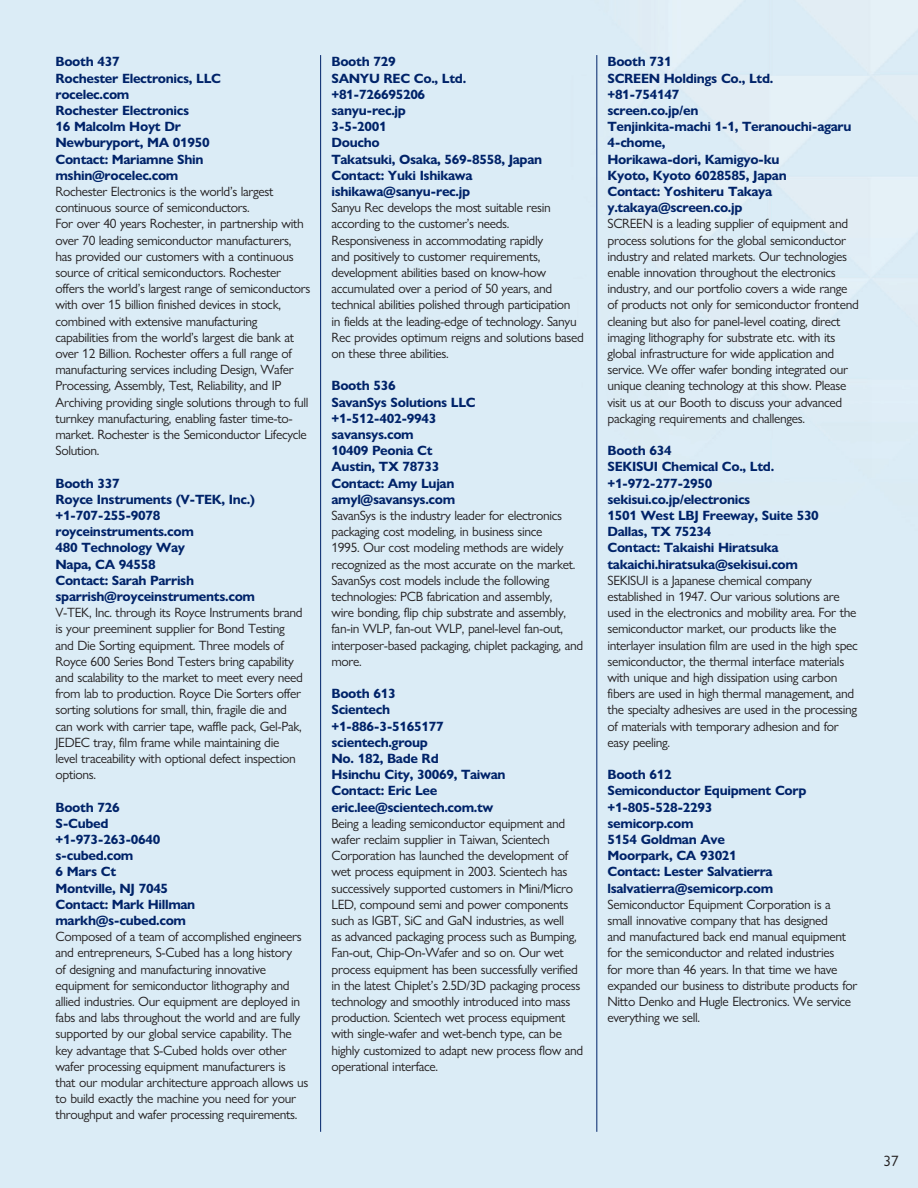
<style>
.page{position:relative;width:918px;height:1188px;background:#fff}
.page>*{position:absolute;margin:0;border:0;box-sizing:border-box;transform-origin:0 0}
.t1{font:15px "Gill Sans Nova";color:#231f20}
.t2{font:13.5px/16.2px "Gill Sans Nova";letter-spacing:-.025em;color:#231f20}
.t3{font:700 13.5px/16.2px "Gill Sans Nova";letter-spacing:-.025em;color:#002369}
</style>
<div class="page">
<hr style="left:320px;top:55px;width:1px;height:1077px;background:#002369">
<hr style="left:596px;top:55px;width:1px;height:1077px;background:#002369">
<p class="t3" style="left:56px;top:54px;width:66px">Booth 437</p>
<p class="t3" style="left:56px;top:70px;width:167px">Rochester Electronics, LLC</p>
<p class="t3" style="left:56px;top:86px;width:75px">rocelec.com</p>
<p class="t3" style="left:56px;top:102px;width:135px">Rochester Electronics</p>
<p class="t3" style="left:56px;top:118px;width:127px">16 Malcolm Hoyt Dr</p>
<p class="t3" style="left:56px;top:135px;width:156px">Newburyport, MA 01950</p>
<p class="t3" style="left:56px;top:151px;width:150px">Contact: Mariamne Shin</p>
<p class="t3" style="left:56px;top:167px;width:124px">mshin@rocelec.com</p>
<p class="t2" style="left:56px;top:183px;width:220px">Rochester Electronics is the world’s largest continuous source of semiconductors.</p>
<p class="t2" style="left:56px;top:216px;width:257px">For over 40 years Rochester, in partnership with over 70 leading semiconductor manufacturers, has provided our customers with a continuous source of critical semiconductors. Rochester offers the world’s largest range of semiconductors with over 15 billion finished devices in stock, combined with extensive manufacturing capabilities from the world’s largest die bank at over 12 Billion. Rochester offers a full range of manufacturing services including Design, Wafer Processing, Assembly, Test, Reliability, and IP Archiving providing single solutions through to full turnkey manufacturing, enabling faster time-to&shy;market. Rochester is the Semiconductor Lifecycle Solution.</p>
<p class="t3" style="left:56px;top:475px;width:66px">Booth 337</p>
<p class="t3" style="left:56px;top:491px;width:201px">Royce Instruments (V-TEK, Inc.)</p>
<p class="t3" style="left:56px;top:507px;width:106px">+1-707-255-9078</p>
<p class="t3" style="left:56px;top:523px;width:140px">royceinstruments.com</p>
<p class="t3" style="left:56px;top:540px;width:131px">480 Technology Way</p>
<p class="t3" style="left:56px;top:556px;width:102px">Napa, CA 94558</p>
<p class="t3" style="left:56px;top:572px;width:140px">Contact: Sarah Parrish</p>
<p class="t3" style="left:56px;top:588px;width:201px">sparrish@royceinstruments.com</p>
<p class="t2" style="left:56px;top:604px;width:249px">V-TEK, Inc. through its Royce Instruments brand is your preeminent supplier for Bond Testing and Die Sorting equipment. Three models of Royce 600 Series Bond Testers bring capability and scalability to the market to meet every need from lab to production. Royce Die Sorters offer sorting solutions for small, thin, fragile die and can work with carrier tape, waffle pack, Gel-Pak, JEDEC tray, film frame while maintaining die level traceability with optional defect inspection options.</p>
<p class="t3" style="left:56px;top:799px;width:66px">Booth 726</p>
<p class="t3" style="left:56px;top:815px;width:55px">S-Cubed</p>
<p class="t3" style="left:56px;top:831px;width:106px">+1-973-263-0640</p>
<p class="t3" style="left:56px;top:847px;width:79px">s-cubed.com</p>
<p class="t3" style="left:56px;top:864px;width:62px">6 Mars Ct</p>
<p class="t3" style="left:56px;top:880px;width:114px">Montville, NJ 7045</p>
<p class="t3" style="left:56px;top:896px;width:141px">Contact: Mark Hillman</p>
<p class="t3" style="left:56px;top:912px;width:132px">markh@s-cubed.com</p>
<p class="t2" style="left:56px;top:928px;width:254px">Composed of a team of accomplished engineers and entrepreneurs, S-Cubed has a long history<br>of designing and manufacturing innovative equipment for semiconductor lithography and allied industries. Our equipment are deployed in fabs and labs throughout the world and are fully supported by our global service capability. The key advantage that S-Cubed holds over other wafer processing equipment manufacturers is that our modular architecture approach allows us to build exactly the machine you need for your throughput and wafer processing requirements.</p>
<p class="t3" style="left:332px;top:54px;width:66px">Booth 729</p>
<p class="t3" style="left:332px;top:70px;width:136px">SANYU REC Co., Ltd.</p>
<p class="t3" style="left:332px;top:86px;width:95px">+81-726695206</p>
<p class="t3" style="left:332px;top:102px;width:76px">sanyu-rec.jp</p>
<p class="t3" style="left:332px;top:118px;width:57px">3-5-2001</p>
<p class="t3" style="left:332px;top:135px;width:50px">Doucho</p>
<p class="t3" style="left:332px;top:151px;width:212px">Takatsuki, Osaka, 569-8558, Japan</p>
<p class="t3" style="left:332px;top:167px;width:142px">Contact: Yuki Ishikawa</p>
<p class="t3" style="left:332px;top:183px;width:140px">ishikawa@sanyu-rec.jp</p>
<p class="t2" style="left:332px;top:199px;width:221px">Sanyu Rec develops the most suitable resin according to the customer’s needs.</p>
<p class="t2" style="left:332px;top:232px;width:254px">Responsiveness in accommodating rapidly<br>and positively to customer requirements, development abilities based on know-how accumulated over a period of 50 years, and technical abilities polished through participation<br>in fields at the leading-edge of technology. Sanyu Rec provides optimum reigns and solutions based on these three abilities.</p>
<p class="t3" style="left:332px;top:378px;width:66px">Booth 536</p>
<p class="t3" style="left:332px;top:394px;width:146px">SavanSys Solutions LLC</p>
<p class="t3" style="left:332px;top:410px;width:106px">+1-512-402-9943</p>
<p class="t3" style="left:332px;top:426px;width:84px">savansys.com</p>
<p class="t3" style="left:332px;top:442px;width:103px">10409 Peonia Ct</p>
<p class="t3" style="left:332px;top:459px;width:109px">Austin, TX 78733</p>
<p class="t3" style="left:332px;top:475px;width:124px">Contact: Amy Lujan</p>
<p class="t3" style="left:332px;top:491px;width:125px">amyl@savansys.com</p>
<p class="t2" style="left:332px;top:507px;width:253px">SavanSys is the industry leader for electronics packaging cost modeling, in business since<br>1995. Our cost modeling methods are widely recognized as the most accurate on the market.<br>SavanSys cost models include the following technologies: PCB fabrication and assembly,<br>wire bonding, flip chip substrate and assembly, fan-in WLP, fan-out WLP, panel-level fan-out, interposer-based packaging, chiplet packaging, and more.</p>
<p class="t3" style="left:332px;top:685px;width:66px">Booth 613</p>
<p class="t3" style="left:332px;top:702px;width:60px">Scientech</p>
<p class="t3" style="left:332px;top:718px;width:114px">+1-886-3-5165177</p>
<p class="t3" style="left:332px;top:734px;width:98px">scientech.group</p>
<p class="t3" style="left:332px;top:750px;width:109px">No. 182, Bade Rd</p>
<p class="t3" style="left:332px;top:766px;width:176px">Hsinchu City, 30069, Taiwan</p>
<p class="t3" style="left:332px;top:783px;width:107px">Contact: Eric Lee</p>
<p class="t3" style="left:332px;top:799px;width:163px">eric.lee@scientech.com.tw</p>
<p class="t2" style="left:332px;top:815px;width:253px">Being a leading semiconductor equipment and wafer reclaim supplier in Taiwan, Scientech Corporation has launched the development of wet process equipment in 2003. Scientech has successively supported customers in Mini/Micro LED, compound semi and power components such as IGBT, SiC and GaN industries, as well<br>as advanced packaging process such as Bumping, Fan-out, Chip-On-Wafer and so on. Our wet process equipment has been successfully verified in the latest Chiplet’s 2.5D/3D packaging process technology and smoothly introduced into mass production. Scientech wet process equipment with single-wafer and wet-bench type, can be highly customized to adapt new process flow and operational interface.</p>
<p class="t3" style="left:608px;top:54px;width:66px">Booth 731</p>
<p class="t3" style="left:608px;top:70px;width:167px">SCREEN Holdings Co., Ltd.</p>
<p class="t3" style="left:608px;top:86px;width:73px">+81-754147</p>
<p class="t3" style="left:608px;top:102px;width:92px">screen.co.jp/en</p>
<p class="t3" style="left:608px;top:118px;width:246px">Tenjinkita-machi 1-1, Teranouchi-agaru<br>4-chome,</p>
<p class="t3" style="left:608px;top:151px;width:174px">Horikawa-dori, Kamigyo-ku</p>
<p class="t3" style="left:608px;top:167px;width:181px">Kyoto, Kyoto 6028585, Japan</p>
<p class="t3" style="left:608px;top:183px;width:166px">Contact: Yoshiteru Takaya</p>
<p class="t3" style="left:608px;top:199px;width:137px">y.takaya@screen.co.jp</p>
<p class="t2" style="left:608px;top:216px;width:253px">SCREEN is a leading supplier of equipment and process solutions for the global semiconductor industry and related markets. Our technologies enable innovation throughout the electronics industry, and our portfolio covers a wide range of products not only for semiconductor frontend cleaning but also for panel-level coating, direct imaging lithography for substrate etc. with its global infrastructure for wide application and service. We offer wafer bonding integrated our unique cleaning technology at this show. Please visit us at our Booth to discuss your advanced packaging requirements and challenges.</p>
<p class="t3" style="left:608px;top:442px;width:66px">Booth 634</p>
<p class="t3" style="left:608px;top:459px;width:168px">SEKISUI Chemical Co., Ltd.</p>
<p class="t3" style="left:608px;top:475px;width:106px">+1-972-277-2950</p>
<p class="t3" style="left:608px;top:491px;width:144px">sekisui.co.jp/electronics</p>
<p class="t3" style="left:608px;top:507px;width:213px">1501 West LBJ Freeway, Suite 530</p>
<p class="t3" style="left:608px;top:523px;width:106px">Dallas, TX 75234</p>
<p class="t3" style="left:608px;top:540px;width:173px">Contact: Takaishi Hiratsuka</p>
<p class="t3" style="left:608px;top:556px;width:192px">takaichi.hiratsuka@sekisui.com</p>
<p class="t2" style="left:608px;top:572px;width:252px">SEKISUI is a Japanese chemical company established in 1947. Our various solutions are used in the electronics and mobility area. For the semiconductor market, our products like the interlayer insulation film are used in the high spec semiconductor, the thermal interface materials with unique and high dissipation using carbon fibers are used in high thermal management, and the specialty adhesives are used in the processing of materials with temporary adhesion and for easy peeling.</p>
<p class="t3" style="left:608px;top:766px;width:66px">Booth 612</p>
<p class="t3" style="left:608px;top:783px;width:200px">Semiconductor Equipment Corp</p>
<p class="t3" style="left:608px;top:799px;width:106px">+1-805-528-2293</p>
<p class="t3" style="left:608px;top:815px;width:88px">semicorp.com</p>
<p class="t3" style="left:608px;top:831px;width:119px">5154 Goldman Ave</p>
<p class="t3" style="left:608px;top:847px;width:131px">Moorpark, CA 93021</p>
<p class="t3" style="left:608px;top:864px;width:167px">Contact: Lester Salvatierra</p>
<p class="t3" style="left:608px;top:880px;width:167px">lsalvatierra@semicorp.com</p>
<p class="t2" style="left:608px;top:896px;width:252px">Semiconductor Equipment Corporation is a small innovative company that has designed<br>and manufactured back end manual equipment for the semiconductor and related industries<br>for more than 46 years. In that time we have expanded our business to distribute products for Nitto Denko and Hugle Electronics. We service everything we sell.</p>
<p class="t1" style="left:884px;top:1152px;width:16px">37</p>
</div>
